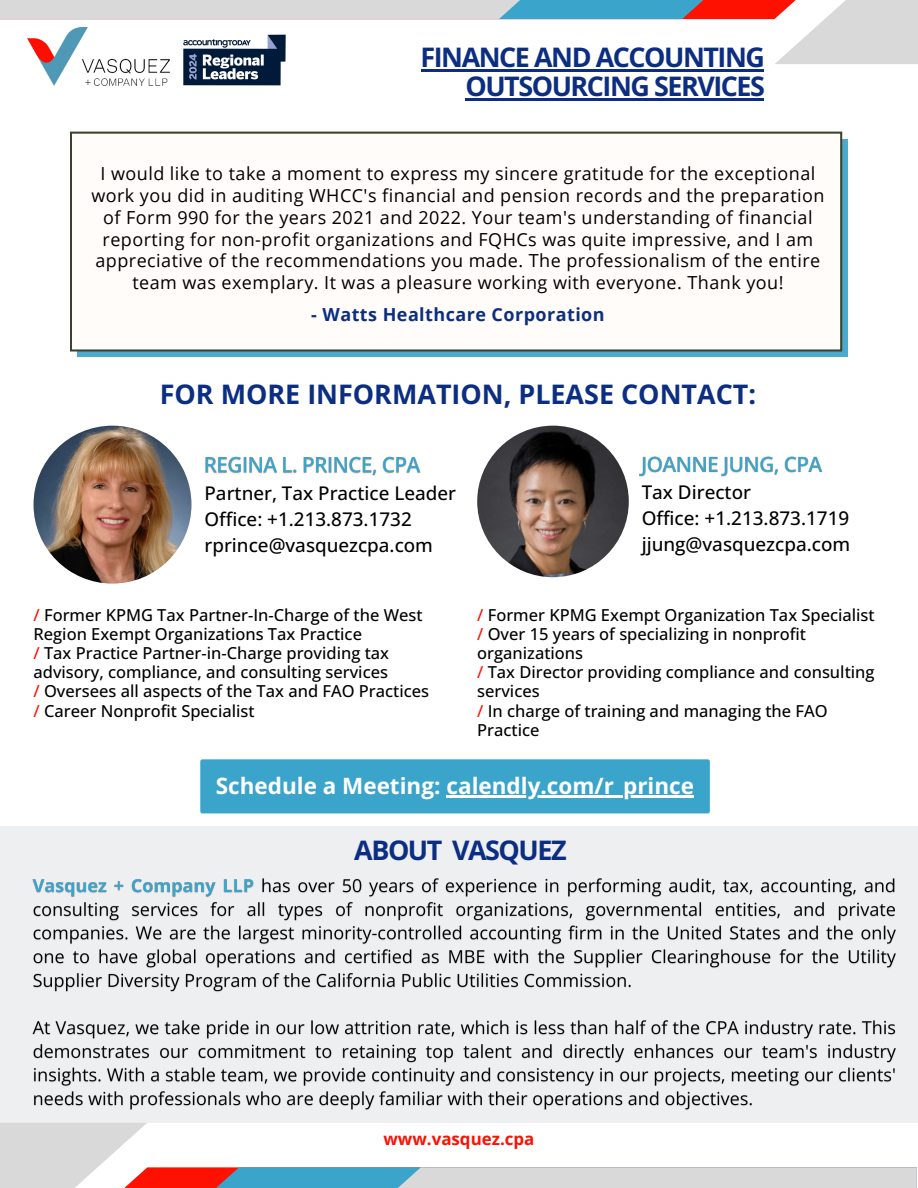
<style>
.page{position:relative;width:918px;height:1188px;background:#fff}
.page>*{position:absolute;margin:0;border:0;box-sizing:border-box;transform-origin:0 0}
.t1{font:700 26.85px/29.2px "Open Sans";letter-spacing:-.055em;color:#0c2e82;text-align:right}
.t2{font:700 26.85px "Open Sans";color:#0c2e82}
.t3{font:700 22.5px "Open Sans";color:#fff}
.t4{font:500 18.9px/25.8px "Open Sans";color:#000}
.t5{font:18px/21.8px "Open Sans";letter-spacing:.025em;color:#000;text-align:center}
.t6{font:700 18px "Open Sans";letter-spacing:.025em;color:#0c2e82}
.t7{font:700 16.95px "Open Sans";color:#ff1101}
.t8{font:500 16.5px/19.2px "Open Sans";color:#000}
.s1{color:#fe0e02}
.s2{color:#ff1101}
</style>
<div class="page">
<div style="left:0;top:826px;width:918px;height:297px;background:#eeeff1"></div>
<img style="left:34px;top:426px;width:157px;height:158px;border-radius:50%">
<div style="left:200px;top:759px;width:510px;height:54px;background:#3ba4ca"></div>
<img style="left:205px;top:456px;width:216px;height:20px">
<img style="left:32px;top:878px;width:864px;height:232px">
<hr style="left:447px;top:795px;width:247px;height:3px;background:#fff">
<img style="left:477px;top:426px;width:152px;height:151px;border-radius:50%">
<img style="left:639px;top:456px;width:184px;height:21px">
<svg style="left:0;top:1123px;width:917px;height:65px"></svg>
<div style="left:78px;top:139px;width:770px;height:218px;background:#4babce"></div>
<div style="left:70px;top:132px;width:772px;height:220px;background:#fffcfa"></div>
<svg style="left:0;top:0;width:918px;height:64px"></svg>
<img style="left:28px;top:28px;width:141px;height:57px">
<hr style="left:421px;top:69px;width:343px;height:3px;background:#0c2e82">
<hr style="left:465px;top:99px;width:299px;height:2px;background:#0c2e82">
<img style="left:178px;top:28px;width:113px;height:58px">
<h3 class="t1" style="left:421px;top:42px;width:346px">FINANCE AND ACCOUNTING<br>OUTSOURCING SERVICES</h3>
<p class="t5" style="left:91px;top:162px;width:735px">I would like to take a moment to express my sincere gratitude for the exceptional work you did in auditing WHCC's financial and pension records and the preparation of Form 990 for the years 2021 and 2022. Your team's understanding of financial reporting for non-profit organizations and FQHCs was quite impressive, and I am appreciative of the recommendations you made. The professionalism of the entire team was exemplary. It was a pleasure working with everyone. Thank you!</p>
<p class="t6" style="left:311px;top:302px;width:295px">- Watts Healthcare Corporation</p>
<p class="t2" style="left:160px;top:375px;width:598px">FOR MORE INFORMATION, PLEASE CONTACT:</p>
<p class="t4" style="left:205px;top:480px;width:253px">Partner, Tax Practice Leader<br>Office: +1.213.873.1732 rprince@vasquezcpa.com</p>
<p class="t8" style="left:34px;top:605px;width:391px"><span class="s1">/</span> Former KPMG Tax Partner-In-Charge of the West<br>Region Exempt Organizations Tax Practice</p>
<h1 class="t8" style="left:34px;top:643px;width:357px"><span class="s1">/</span> Tax Practice Partner-in-Charge providing tax advisory, compliance, and consulting services</h1>
<h5 class="t8" style="left:34px;top:681px;width:397px"><span class="s1">/</span> Oversees all aspects of the Tax and FAO Practices</h5>
<h4 class="t8" style="left:34px;top:701px;width:223px"><span class="s2">/</span> Career Nonprofit Specialist</h4>
<p class="t4" style="left:642px;top:479px;width:210px">Tax Director<br>Office: +1.213.873.1719 jjung@vasquezcpa.com</p>
<h4 class="t8" style="left:477px;top:605px;width:399px"><span class="s1">/</span> Former KPMG Exempt Organization Tax Specialist</h4>
<p class="t8" style="left:477px;top:624px;width:330px"><span class="s2">/</span> Over 15 years of specializing in nonprofit organizations</p>
<p class="t8" style="left:477px;top:662px;width:399px"><span class="s2">/</span> Tax Director providing compliance and consulting services</p>
<p class="t8" style="left:477px;top:701px;width:352px"><span class="s2">/</span> In charge of training and managing the FAO<br>Practice</p>
<h1 class="t3" style="left:216px;top:770px;width:480px">Schedule a Meeting: calendly.com/r_prince</h1>
<h1 class="t1" style="left:354px;top:834px;width:214px">ABOUT VASQUEZ</h1>
<p class="t7" style="left:383px;top:1127px;width:153px">www.vasquez.cpa</p>
</div>
